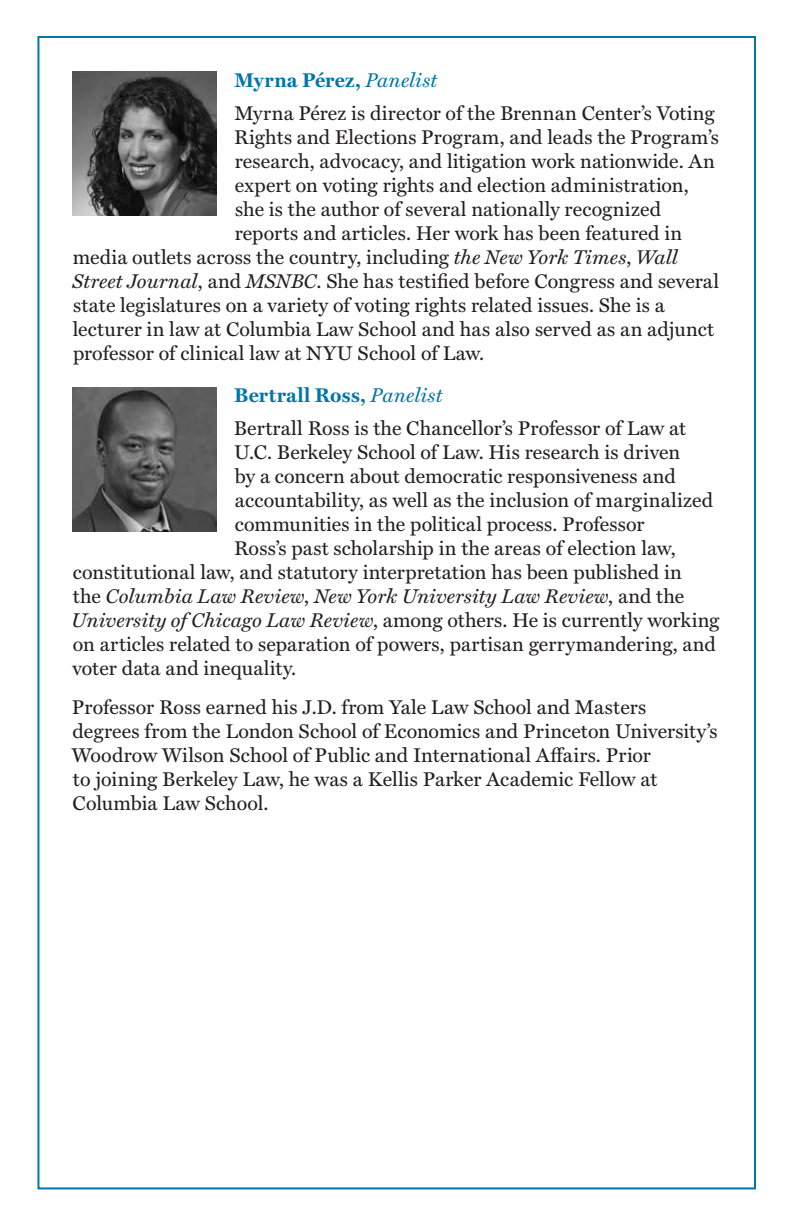
<style>
.page{position:relative;width:792px;height:1224px;background:#fff}
.page>*{position:absolute;margin:0;border:0;box-sizing:border-box;transform-origin:0 0}
.Body_Copy{font:20px/24px "Miller Text";letter-spacing:.01em;color:#231f20}
.Body_Copy-2{font:italic 20px "Miller Text";letter-spacing:.01em;color:#231f20}
.Name{font:700 20px "Miller Text";letter-spacing:.01em;color:#0076aa}
.s1{font-weight:400;font-style:italic}
.s2{font-style:italic}
.s3{font-style:normal}
</style>
<div class="page">
<img style="left:72px;top:72px;width:144px;height:144px">
<img style="left:72px;top:387px;width:144px;height:144px">
<p class="Name" style="left:235px;top:65px;width:204px">Myrna Pérez, <span class="s1">Panelist</span></p>
<p class="Body_Copy" style="left:234px;top:100px;width:482px">Myrna Pérez is director of the Brennan Center’s Voting</p>
<p class="Body_Copy" style="left:234px;top:124px;width:486px">Rights and Elections Program, and leads the Program’s</p>
<p class="Body_Copy" style="left:235px;top:148px;width:482px">research, advocacy, and litigation work nationwide. An</p>
<p class="Body_Copy" style="left:235px;top:172px;width:455px">expert on voting rights and election administration,</p>
<p class="Body_Copy" style="left:235px;top:196px;width:428px">she is the author of several nationally recognized</p>
<p class="Body_Copy" style="left:235px;top:220px;width:449px">reports and articles. Her work has been featured in</p>
<p class="Body_Copy" style="left:73px;top:244px;width:607px">media outlets across the country, including <span class="s2">the New York Times</span>, <span class="s2">Wall</span></p>
<p class="Body_Copy" style="left:73px;top:268px;width:648px"><span class="s2">Street Journal</span>, and <span class="s2">MSNBC</span>. She has testified before Congress and several</p>
<p class="Body_Copy" style="left:73px;top:292px;width:593px">state legislatures on a variety of voting rights related issues. She is a</p>
<p class="Body_Copy" style="left:73px;top:316px;width:643px">lecturer in law at Columbia Law School and has also served as an adjunct</p>
<p class="Body_Copy" style="left:73px;top:340px;width:413px">professor of clinical law at NYU School of Law.</p>
<p class="Name" style="left:234px;top:380px;width:210px">Bertrall Ross, <span class="s1">Panelist</span></p>
<p class="Body_Copy" style="left:234px;top:415px;width:454px">Bertrall Ross is the Chancellor’s Professor of Law at</p>
<p class="Body_Copy" style="left:234px;top:439px;width:448px">U.C. Berkeley School of Law. His research is driven</p>
<p class="Body_Copy" style="left:235px;top:463px;width:443px">by a concern about democratic responsiveness and</p>
<p class="Body_Copy" style="left:235px;top:487px;width:480px">accountability, as well as the inclusion of marginalized</p>
<p class="Body_Copy" style="left:235px;top:511px;width:411px">communities in the political process. Professor</p>
<p class="Body_Copy" style="left:234px;top:535px;width:443px">Ross’s past scholarship in the areas of election law,</p>
<p class="Body_Copy" style="left:73px;top:559px;width:610px">constitutional law, and statutory interpretation has been published in</p>
<p class="Body_Copy-2" style="left:73px;top:580px;width:613px"><span class="s3">the</span> Columbia Law Review<span class="s3">,</span> New York University Law Review<span class="s3">, and the</span></p>
<p class="Body_Copy" style="left:71px;top:607px;width:650px"><span class="s2">University of Chicago Law Review</span>, among others. He is currently working</p>
<p class="Body_Copy" style="left:73px;top:631px;width:645px">on articles related to separation of powers, partisan gerrymandering, and</p>
<p class="Body_Copy" style="left:72px;top:655px;width:225px">voter data and inequality.</p>
<p class="Body_Copy" style="left:72px;top:693px;width:647px">Professor Ross earned his J.D. from Yale Law School and Masters degrees from the London School of Economics and Princeton University’s Woodrow Wilson School of Public and International Affairs. Prior<br>to joining Berkeley Law, he was a Kellis Parker Academic Fellow at Columbia Law School.</p>
</div>
